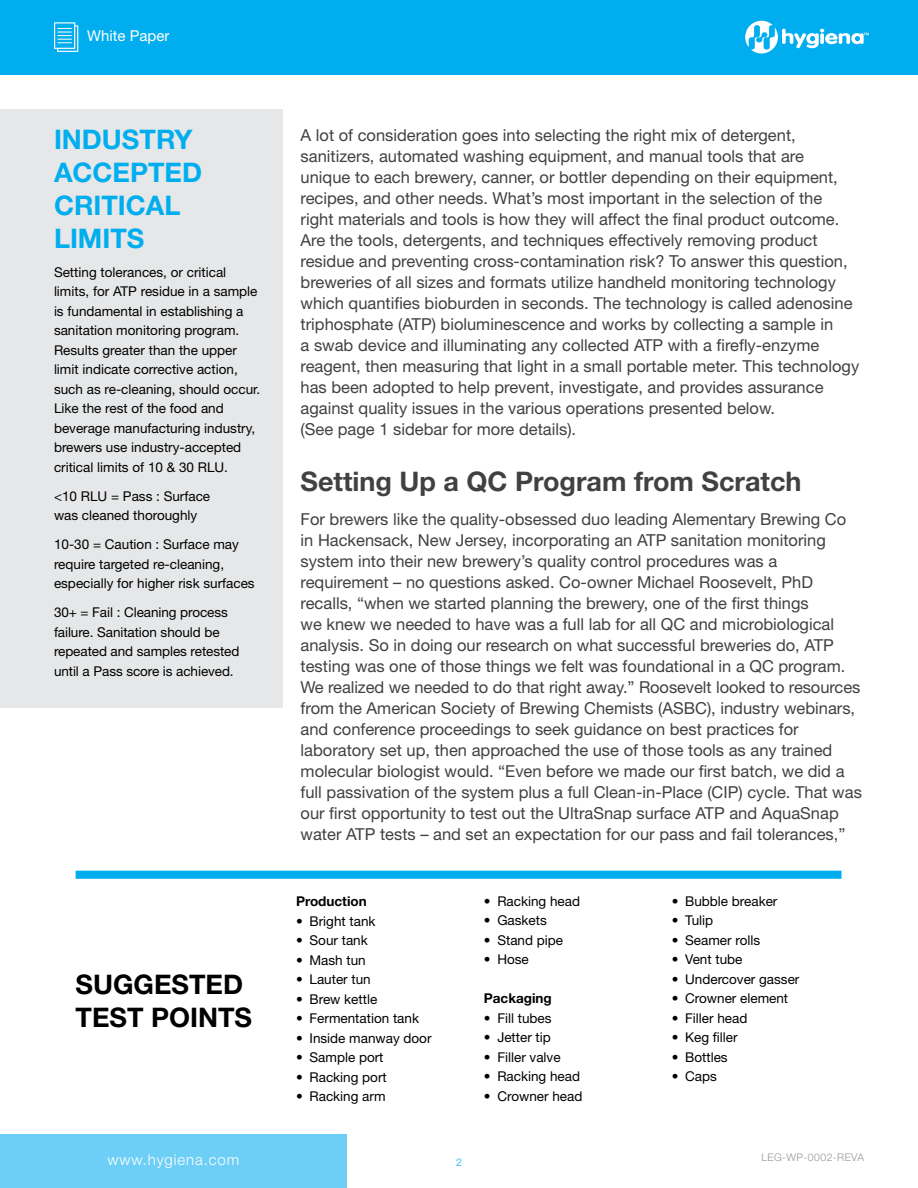
<style>
.page{position:relative;width:918px;height:1188px;background:#fff}
.page>*{position:absolute;margin:0;border:0;box-sizing:border-box;transform-origin:0 0}
.t1{font:700 27px "Helvetica Neue LT Pro";color:#414042}
.t2{font:700 27px/33px "Helvetica Neue LT Pro";color:#00aeef}
.t3{font:700 27px/33px "Helvetica Neue LT Pro";color:#000}
.t4{font:16.5px/21px "Helvetica Neue LT Pro";color:#414042}
.t5{font:300 15px "Helvetica Neue LT Pro";letter-spacing:.06em;color:#fff}
.t6{font:15px "Helvetica Neue LT Pro";color:#fff}
.t7{font:13.5px/19.5px "Helvetica Neue LT Pro";color:#000}
.t8{font:700 13.5px "Helvetica Neue LT Pro";color:#000}
.t9{font:300 10.5px "Helvetica Neue LT Pro";letter-spacing:.04em;color:#939598}
.t10{font:300 10.5px "Helvetica Neue LT Pro";color:#00aeef}
</style>
<div class="page">
<div style="left:0;top:109px;width:282px;height:598px;background:#e6e7e8"></div>
<div style="left:76px;top:871px;width:766px;height:8px;background:#00aeef"></div>
<div style="left:0;top:0;width:918px;height:74px;background:#00aeef"></div>
<svg style="left:745px;top:21px;width:124px;height:33px"></svg>
<svg style="left:54px;top:22px;width:24px;height:30px"></svg>
<div style="left:0;top:1134px;width:347px;height:54px;background:#6dcff6"></div>
<p class="t6" style="left:87px;top:27px;width:84px">White Paper</p>
<h1 class="t2" style="left:54px;top:122px;width:150px">INDUSTRY<br>ACCEPTED<br>CRITICAL<br>LIMITS</h1>
<p class="t7" style="left:54px;top:262px;width:208px">Setting tolerances, or critical limits, for ATP residue in a sample is fundamental in establishing a sanitation monitoring program.<br>Results greater than the upper limit indicate corrective action, such as re-cleaning, should occur.<br>Like the rest of the food and beverage manufacturing industry, brewers use industry-accepted critical limits of 10 &amp; 30 RLU.</p>
<p class="t7" style="left:54px;top:486px;width:158px">&lt;10 RLU = Pass : Surface was cleaned thoroughly</p>
<p class="t7" style="left:54px;top:534px;width:202px">10-30 = Caution : Surface may require targeted re-cleaning, especially for higher risk surfaces</p>
<p class="t7" style="left:54px;top:602px;width:187px">30+ = Fail : Cleaning process failure. Sanitation should be repeated and samples retested until a Pass score is achieved.</p>
<h1 class="t3" style="left:76px;top:967px;width:178px">SUGGESTED<br>TEST POINTS</h1>
<p class="t4" style="left:301px;top:125px;width:560px">A lot of consideration goes into selecting the right mix of detergent, sanitizers, automated washing equipment, and manual tools that are<br>unique to each brewery, canner, or bottler depending on their equipment, recipes, and other needs. What’s most important in the selection of the right materials and tools is how they will affect the final product outcome.<br>Are the tools, detergents, and techniques effectively removing product residue and preventing cross-contamination risk? To answer this question, breweries of all sizes and formats utilize handheld monitoring technology which quantifies bioburden in seconds. The technology is called adenosine triphosphate (ATP) bioluminescence and works by collecting a sample in<br>a swab device and illuminating any collected ATP with a firefly-enzyme reagent, then measuring that light in a small portable meter. This technology has been adopted to help prevent, investigate, and provides assurance against quality issues in the various operations presented below.<br>(See page 1 sidebar for more details).</p>
<h1 class="t1" style="left:301px;top:465px;width:503px">Setting Up a QC Program from Scratch</h1>
<p class="t4" style="left:301px;top:509px;width:563px">For brewers like the quality-obsessed duo leading Alementary Brewing Co in Hackensack, New Jersey, incorporating an ATP sanitation monitoring system into their new brewery’s quality control procedures was a requirement – no questions asked. Co-owner Michael Roosevelt, PhD recalls, “when we started planning the brewery, one of the first things<br>we knew we needed to have was a full lab for all QC and microbiological analysis. So in doing our research on what successful breweries do, ATP testing was one of those things we felt was foundational in a QC program.<br>We realized we needed to do that right away.” Roosevelt looked to resources from the American Society of Brewing Chemists (ASBC), industry webinars, and conference proceedings to seek guidance on best practices for laboratory set up, then approached the use of those tools as any trained molecular biologist would. “Even before we made our first batch, we did a full passivation of the system plus a full Clean-in-Place (CIP) cycle. That was our first opportunity to test out the UltraSnap surface ATP and AquaSnap water ATP tests – and set an expectation for our pass and fail tolerances,”</p>
<p class="t8" style="left:296px;top:893px;width:72px">Production</p>
<p class="t7" style="left:296px;top:911px;width:81px">• Bright tank</p>
<p class="t7" style="left:296px;top:930px;width:73px">• Sour tank</p>
<p class="t7" style="left:296px;top:950px;width:71px">• Mash tun</p>
<p class="t7" style="left:296px;top:969px;width:76px">• Lauter tun</p>
<p class="t7" style="left:296px;top:989px;width:83px">• Brew kettle</p>
<p class="t7" style="left:296px;top:1008px;width:125px">• Fermentation tank</p>
<p class="t7" style="left:296px;top:1028px;width:137px">• Inside manway door</p>
<p class="t7" style="left:296px;top:1047px;width:89px">• Sample port</p>
<p class="t7" style="left:296px;top:1067px;width:92px">• Racking port</p>
<p class="t7" style="left:296px;top:1086px;width:91px">• Racking arm</p>
<p class="t7" style="left:484px;top:891px;width:98px">• Racking head</p>
<p class="t7" style="left:484px;top:911px;width:65px">• Gaskets</p>
<p class="t7" style="left:484px;top:930px;width:81px">• Stand pipe</p>
<p class="t7" style="left:484px;top:950px;width:46px">• Hose</p>
<p class="t8" style="left:484px;top:990px;width:69px">Packaging</p>
<p class="t7" style="left:484px;top:1008px;width:69px">• Fill tubes</p>
<p class="t7" style="left:484px;top:1028px;width:69px">• Jetter tip</p>
<p class="t7" style="left:484px;top:1047px;width:78px">• Filler valve</p>
<p class="t7" style="left:484px;top:1067px;width:98px">• Racking head</p>
<p class="t7" style="left:484px;top:1086px;width:100px">• Crowner head</p>
<p class="t7" style="left:672px;top:891px;width:107px">• Bubble breaker</p>
<p class="t7" style="left:672px;top:911px;width:43px">• Tulip</p>
<p class="t7" style="left:672px;top:930px;width:90px">• Seamer rolls</p>
<p class="t7" style="left:672px;top:950px;width:72px">• Vent tube</p>
<p class="t7" style="left:672px;top:969px;width:129px">• Undercover gasser</p>
<p class="t7" style="left:672px;top:989px;width:118px">• Crowner element</p>
<p class="t7" style="left:672px;top:1008px;width:77px">• Filler head</p>
<p class="t7" style="left:672px;top:1028px;width:67px">• Keg filler</p>
<p class="t7" style="left:672px;top:1047px;width:57px">• Bottles</p>
<p class="t7" style="left:672px;top:1067px;width:47px">• Caps</p>
<p class="t5" style="left:107px;top:1150px;width:133px">www.hygiena.com</p>
<p class="t10" style="left:456px;top:1156px;width:7px">2</p>
<p class="t9" style="left:761px;top:1151px;width:104px">LEG-WP-0002-REVA</p>
</div>
